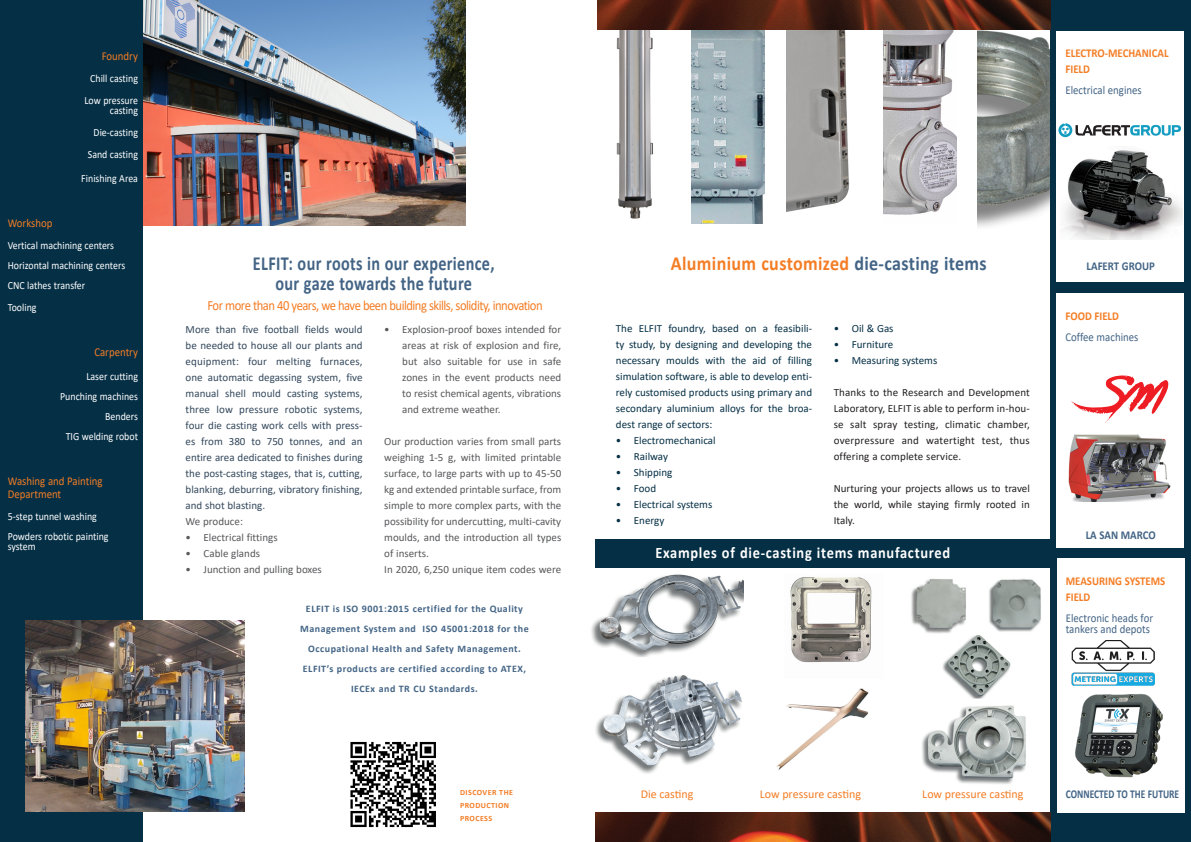
<style>
.page{position:relative;width:1191px;height:842px;background:#fff}
.page>*{position:absolute;margin:0;border:0;box-sizing:border-box;transform-origin:0 0}
.t1{font:700 20px "Calibri";letter-spacing:.02em;color:#436485;scale:.81 1}
.t2{font:700 20px "Calibri";letter-spacing:.02em;color:#f47d25;scale:.9 1}
.t3{font:700 16px "Calibri";letter-spacing:.05em;color:#fff;scale:.9 1}
.t4{font:14px "Calibri";letter-spacing:-.04em;color:#f47d25;scale:.9 1}
.t5{font:12px "Calibri";color:#436485;scale:.9 1}
.t6{font:700 12px/16px "Calibri";color:#f47d25;scale:.9 1}
.t7{font:12px/13px "Calibri";color:#f47d25;scale:.9 1}
.t8{font:12px "Calibri";color:#f47d25}
.t9{font:700 12px "Calibri";color:#436485;scale:.9 1}
.t10{font:700 12px "Calibri";color:#436485;scale:.79 1}
.t11{font:11px/16px "Calibri";color:#57585a;text-align:justify}
.t12{font:11px/16px "Calibri";color:#33485c;text-align:justify}
.t13{font:11px/16px "Calibri";color:#052f45;text-align:justify}
.t14{font:11px/16px "Calibri";color:#231f20;text-align:justify}
.t15{font:11px/10px "Calibri";color:#fff;scale:.9 1}
.t16{font:700 10px/20px "Calibri";letter-spacing:.05em;color:#436485;text-align:center}
.t17{font:700 8px/13px "Calibri";letter-spacing:.05em;color:#f47d25}
.s1{color:#436485}
</style>
<div class="page">
<img style="left:977px;top:30px;width:73px;height:197px">
<img style="left:883px;top:30px;width:73px;height:185px">
<img style="left:786px;top:30px;width:63px;height:182px">
<img style="left:143px;top:0;width:322px;height:226px">
<div style="left:595px;top:539px;width:455px;height:29px;background:#052f45"></div>
<div style="left:0;top:0;width:143px;height:842px;background:#052f45"></div>
<div style="left:1050px;top:0;width:141px;height:842px;background:#052f45"></div>
<div style="left:1056px;top:31px;width:128px;height:251px;background:#fff"></div>
<img style="left:595px;top:812px;width:455px;height:30px">
<img style="left:25px;top:620px;width:219px;height:191px">
<img style="left:616px;top:30px;width:38px;height:189px">
<img style="left:691px;top:30px;width:73px;height:193px">
<img style="left:597px;top:0;width:453px;height:30px">
<svg style="left:1058px;top:123px;width:123px;height:14px"></svg>
<div style="left:1056px;top:293px;width:128px;height:254px;background:#fff"></div>
<img style="left:1062px;top:150px;width:120px;height:89px">
<img style="left:1068px;top:434px;width:103px;height:67px">
<img style="left:350px;top:741px;width:86px;height:87px">
<img style="left:591px;top:574px;width:153px;height:200px">
<img style="left:790px;top:577px;width:82px;height:86px">
<img style="left:911px;top:578px;width:130px;height:206px">
<svg style="left:1071px;top:375px;width:97px;height:48px"></svg>
<img style="left:776px;top:688px;width:93px;height:82px">
<div style="left:1056px;top:558px;width:128px;height:254px;background:#fff"></div>
<img style="left:1075px;top:694px;width:88px;height:84px">
<img style="left:1071px;top:640px;width:84px;height:45px">
<p class="t7" style="left:102px;top:49px;width:42px">Foundry</p>
<p class="t15" style="left:90px;top:73px;width:55px">Chill casting</p>
<p class="t15" style="left:84px;top:95px;width:61px">Low pressure</p>
<p class="t15" style="left:110px;top:105px;width:33px">casting</p>
<p class="t15" style="left:94px;top:127px;width:51px">Die-casting</p>
<p class="t15" style="left:88px;top:149px;width:57px">Sand casting</p>
<p class="t15" style="left:81px;top:173px;width:64px">Finishing Area</p>
<p class="t7" style="left:8px;top:216px;width:51px">Workshop</p>
<p class="t15" style="left:8px;top:240px;width:120px">Vertical machining centers</p>
<p class="t15" style="left:8px;top:260px;width:132px">Horizontal machining centers</p>
<p class="t15" style="left:8px;top:280px;width:88px">CNC lathes transfer</p>
<p class="t15" style="left:8px;top:302px;width:33px">Tooling</p>
<p class="t7" style="left:94px;top:345px;width:50px">Carpentry</p>
<p class="t15" style="left:86px;top:371px;width:59px">Laser cutting</p>
<p class="t15" style="left:60px;top:391px;width:88px">Punching machines</p>
<p class="t15" style="left:105px;top:411px;width:38px">Benders</p>
<p class="t15" style="left:66px;top:431px;width:82px">TIG welding robot</p>
<p class="t7" style="left:8px;top:474px;width:107px">Washing and Painting<br>Department</p>
<p class="t15" style="left:8px;top:511px;width:100px">5-step tunnel washing</p>
<p class="t15" style="left:8px;top:531px;width:113px">Powders robotic painting system</p>
<p class="t6" style="left:1065px;top:45px;width:116px">ELECTRO-MECHANICAL<br>FIELD</p>
<p class="t5" style="left:1065px;top:82px;width:86px">Electrical engines</p>
<p class="t1" style="left:253px;top:249px;width:300px">ELFIT: our roots in our experience,</p>
<p class="t2" style="left:671px;top:249px;width:352px">Aluminium customized <span class="s1">die-casting items</span></p>
<p class="t1" style="left:275px;top:269px;width:244px">our gaze towards the future</p>
<p class="t4" style="left:207px;top:295px;width:374px">For more than 40 years, we have been building skills, solidity, innovation</p>
<p class="t12" style="left:186px;top:321px;width:179px">More than five football fields would be needed to house all our plants and equipment: four melting furnaces, one automatic degassing system, five manual shell mould casting systems, three low pressure robotic systems, four die casting work cells with press&shy;es from 380 to 750 tonnes, and an entire area dedicated to finishes during the post-casting stages, that is, cutting, blanking, deburring, vibratory finishing, and shot blasting.</p>
<p class="t11" style="left:186px;top:513px;width:59px">We produce:</p>
<p class="t11" style="left:186px;top:529px;width:94px">• Electrical fittings</p>
<p class="t11" style="left:186px;top:545px;width:76px">• Cable glands</p>
<p class="t11" style="left:186px;top:561px;width:138px">• Junction and pulling boxes</p>
<p class="t11" style="left:402px;top:321px;width:160px;text-indent:-18px">• Explosion-proof boxes intended for areas at risk of explosion and fire, but also suitable for use in safe zones in the event products need to resist chemical agents, vibrations and extreme weather.</p>
<p class="t11" style="left:384px;top:433px;width:178px">Our production varies from small parts weighing 1-5 g, with limited printable surface, to large parts with up to 45-50 kg and extended printable surface, from simple to more complex parts, with the possibility for undercutting, multi-cavity moulds, and the introduction all types of inserts.</p>
<p class="t11" style="left:384px;top:561px;width:178px">In 2020, 6,250 unique item codes were</p>
<p class="t16" style="left:300px;top:598px;width:230px">ELFIT is ISO 9001:2015 certified for the Quality<br>Management System and ISO 45001:2018 for the<br>Occupational Health and Safety Management.</p>
<p class="t16" style="left:303px;top:658px;width:225px">ELFIT’s products are certified according to ATEX,<br>IECEx and TR CU Standards.</p>
<p class="t13" style="left:616px;top:320px;width:198px">The ELFIT foundry, based on a feasibili&shy;ty study, by designing and developing the necessary moulds with the aid of filling simulation software, is able to develop enti&shy;rely customised products using primary and secondary aluminium alloys for the broa&shy;dest range of sectors:</p>
<p class="t13" style="left:616px;top:432px;width:101px">• Electromechanical</p>
<p class="t13" style="left:616px;top:448px;width:54px">• Railway</p>
<p class="t13" style="left:616px;top:464px;width:58px">• Shipping</p>
<p class="t13" style="left:616px;top:480px;width:42px">• Food</p>
<p class="t13" style="left:616px;top:496px;width:98px">• Electrical systems</p>
<p class="t13" style="left:616px;top:512px;width:50px">• Energy</p>
<p class="t13" style="left:833px;top:320px;width:61px">• Oil &amp; Gas</p>
<p class="t13" style="left:833px;top:336px;width:61px">• Furniture</p>
<p class="t13" style="left:833px;top:352px;width:105px">• Measuring systems</p>
<p class="t14" style="left:833px;top:384px;width:198px">Thanks to the Research and Development Laboratory, ELFIT is able to perform in-hou&shy;se salt spray testing, climatic chamber, overpressure and watertight test, thus offering a complete service.</p>
<p class="t14" style="left:833px;top:480px;width:198px">Nurturing your projects allows us to travel the world, while staying firmly rooted in Italy.</p>
<p class="t3" style="left:655px;top:541px;width:329px">Examples of die-casting items manufactured</p>
<p class="t9" style="left:1086px;top:258px;width:77px">LAFERT GROUP</p>
<p class="t6" style="left:1065px;top:307px;width:61px">FOOD FIELD</p>
<p class="t5" style="left:1065px;top:328px;width:82px">Coffee machines</p>
<p class="t9" style="left:1085px;top:526px;width:79px">LA SAN MARCO</p>
<p class="t6" style="left:1065px;top:572px;width:112px">MEASURING SYSTEMS<br>FIELD</p>
<p class="t5" style="left:1065px;top:609px;width:99px">Electronic heads for</p>
<p class="t5" style="left:1065px;top:620px;width:95px">tankers and depots</p>
<p class="t17" style="left:460px;top:786px;width:54px">DISCOVER THE<br>PRODUCTION</p>
<p class="t17" style="left:460px;top:812px;width:34px">PROCESS</p>
<p class="t8" style="left:641px;top:786px;width:54px">Die casting</p>
<p class="t8" style="left:759px;top:785px;width:103px">Low pressure casting</p>
<p class="t8" style="left:922px;top:786px;width:103px">Low pressure casting</p>
<p class="t10" style="left:1065px;top:785px;width:145px">CONNECTED TO THE FUTURE</p>
</div>
